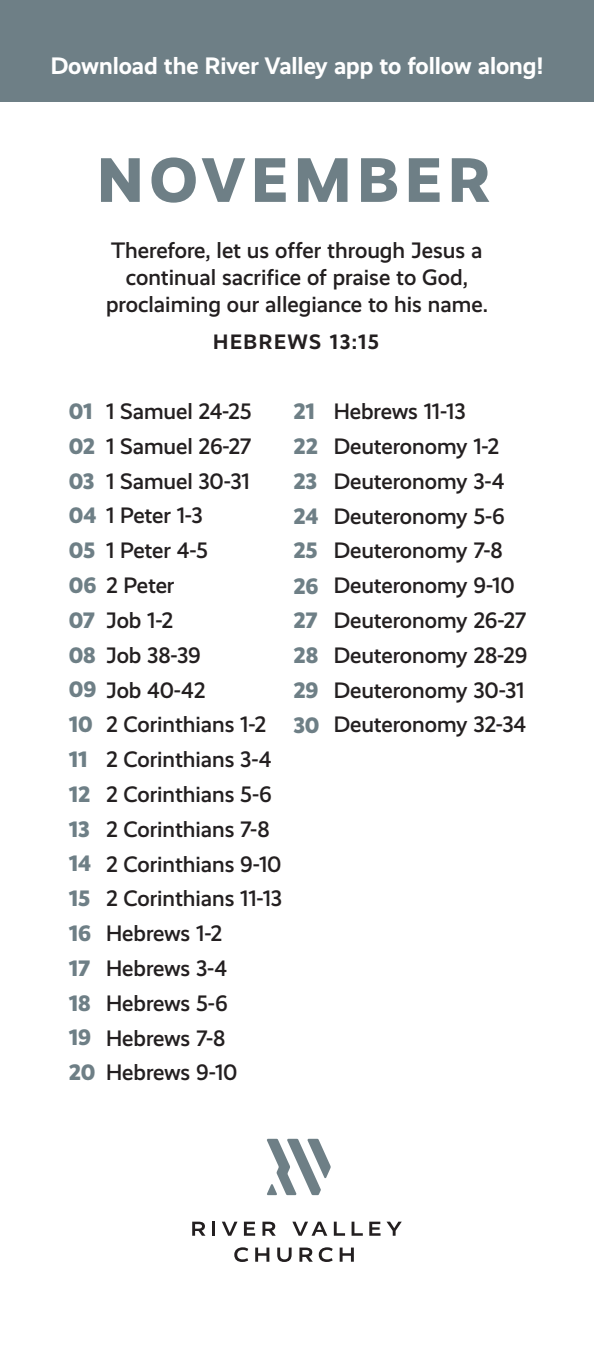
<style>
.page{position:relative;width:594px;height:1350px;background:#fff}
.page>*{position:absolute;margin:0;border:0;box-sizing:border-box;transform-origin:0 0}
.t1{font:800 63.3px "Realist";letter-spacing:.1em;color:#6e7f86}
.t2{font:700 24px "Realist";letter-spacing:-.005em;color:#fff}
.t3{font:500 22.5px/34.8px "Realist";letter-spacing:-.005em;color:#231f20}
.t4{font:800 22.5px/34.8px "Realist";letter-spacing:-.01em;color:#6e7f86}
.t5{font:700 21px "Realist";letter-spacing:.075em;color:#231f20}
.s1{font-weight:500;color:#231f20}
</style>
<div class="page">
<div style="left:0;top:0;width:594px;height:101px;background:#6e7f86"></div>
<svg style="left:192px;top:1222px;width:13px;height:14px"></svg>
<hr style="left:212px;top:1222px;width:3px;height:14px;background:#231f20">
<svg style="left:222px;top:1222px;width:15px;height:14px"></svg>
<svg style="left:244px;top:1222px;width:11px;height:14px"></svg>
<svg style="left:262px;top:1222px;width:14px;height:14px"></svg>
<svg style="left:292px;top:1222px;width:35px;height:14px"></svg>
<svg style="left:334px;top:1222px;width:11px;height:14px"></svg>
<svg style="left:352px;top:1222px;width:11px;height:14px"></svg>
<svg style="left:369px;top:1222px;width:12px;height:14px"></svg>
<svg style="left:387px;top:1222px;width:15px;height:14px"></svg>
<svg style="left:267px;top:1139px;width:64px;height:56px"></svg>
<svg style="left:234px;top:1247px;width:14px;height:15px"></svg>
<svg style="left:255px;top:1248px;width:14px;height:14px"></svg>
<svg style="left:277px;top:1248px;width:15px;height:14px"></svg>
<svg style="left:299px;top:1248px;width:14px;height:14px"></svg>
<svg style="left:319px;top:1247px;width:14px;height:15px"></svg>
<svg style="left:340px;top:1248px;width:14px;height:14px"></svg>
<p class="t2" style="left:51px;top:51px;width:494px">Download the River Valley app to follow along!</p>
<h1 class="t1" style="left:97px;top:143px;width:394px">NOVEMBER</h1>
<p class="t3" style="left:106px;top:237px;width:384px;line-height:27px;text-align:center">Therefore, let us offer through Jesus a continual sacrifice of praise to God, proclaiming our allegiance to his name.</p>
<p class="t5" style="left:213px;top:329px;width:167px">HEBREWS 13:15</p>
<p class="t3" style="left:106px;top:394px;width:147px;text-align:justify">1 Samuel 24-25<br>1 Samuel 26-27<br>1 Samuel 30-31</p>
<p class="t4" style="left:69px;top:394px;width:138px">01<br>02<br>03<br>04 <span class="s1">1 Peter 1-3<br></span>05<br>06 <span class="s1">2 Peter<br></span>07<br>08<br>09 <span class="s1">Job 40-42<br></span>10<br>11<br>12<br>13<br>14<br>15<br>16<br>17<br>18<br>19<br>20</p>
<p class="t3" style="left:106px;top:533px;width:103px">1 Peter 4-5</p>
<p class="t3" style="left:106px;top:603px;width:96px">Job 1-2<br>Job 38-39</p>
<p class="t3" style="left:106px;top:707px;width:178px">2 Corinthians 1-2<br>2 Corinthians 3-4<br>2 Corinthians 5-6<br>2 Corinthians 7-8<br>2 Corinthians 9-10<br>2 Corinthians 11-13<br>Hebrews 1-2<br>Hebrews 3-4<br>Hebrews 5-6<br>Hebrews 7-8<br>Hebrews 9-10</p>
<p class="t4" style="left:294px;top:394px;width:27px">21<br>22<br>23<br>24<br>25<br>26<br>27<br>28<br>29<br>30</p>
<p class="t3" style="left:334px;top:394px;width:195px">Hebrews 11-13<br>Deuteronomy 1-2<br>Deuteronomy 3-4<br>Deuteronomy 5-6<br>Deuteronomy 7-8<br>Deuteronomy 9-10<br>Deuteronomy 26-27<br>Deuteronomy 28-29<br>Deuteronomy 30-31<br>Deuteronomy 32-34</p>
</div>
